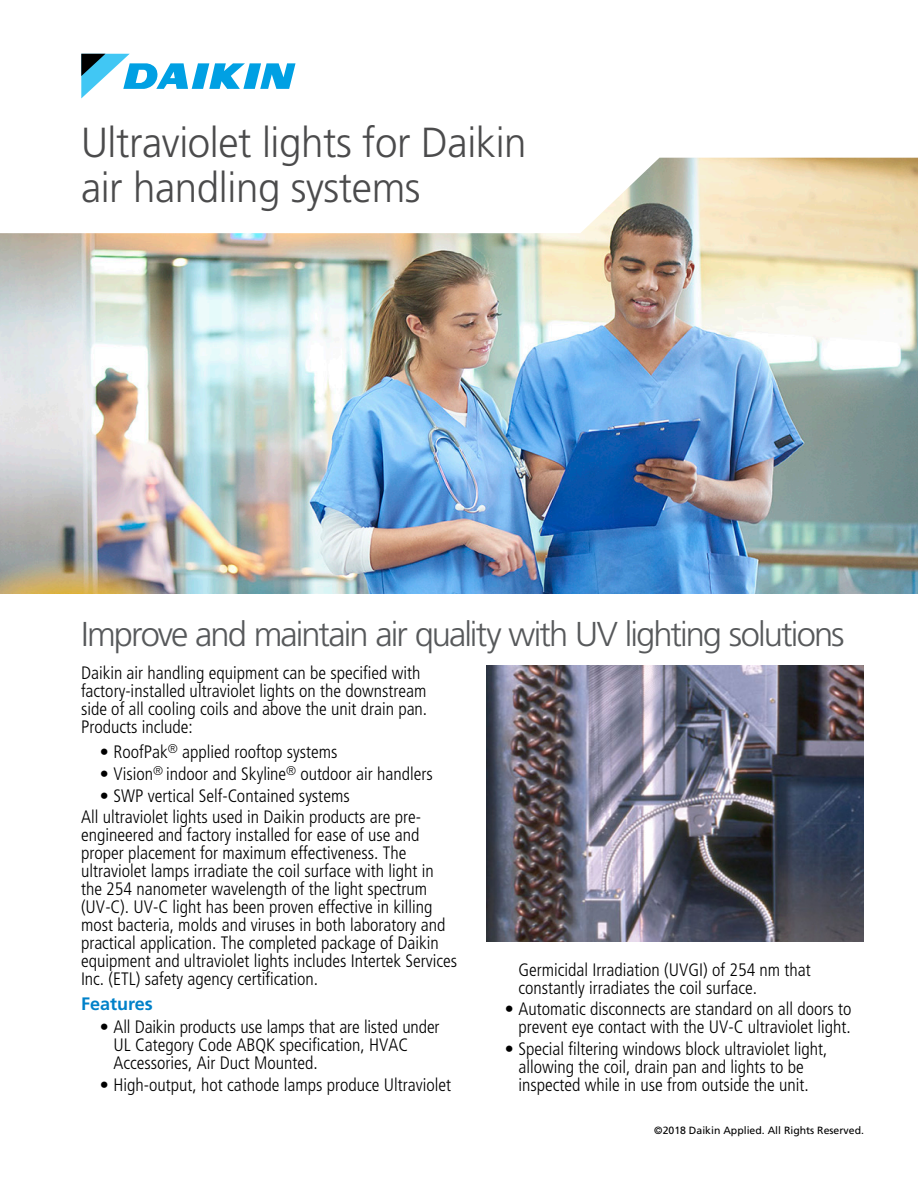
<style>
.page{position:relative;width:918px;height:1188px;background:#fff}
.page>*{position:absolute;margin:0;border:0;box-sizing:border-box;transform-origin:0 0}
.t1{font:300 42px/45px "Frutiger LT Std";letter-spacing:-.01em;color:#4b4b4c;scale:.96 1}
.Headline_01{font:300 34.5px "Frutiger LT Std";letter-spacing:-.055em;color:#57595b}
.Body{font:300 condensed 18px/18px "Frutiger LT Std";color:#000}
.Blue_Subhead{font:700 18px "Frutiger LT Std";color:#0081c9}
.t2{font:10.5px "Frutiger LT Std";color:#000}
</style>
<div class="page">
<svg style="left:81px;top:54px;width:215px;height:44px"></svg>
<img style="left:0;top:158px;width:918px;height:436px">
<img style="left:486px;top:666px;width:378px;height:276px">
<h1 class="t1" style="left:81px;top:121px;width:466px">Ultraviolet lights for Daikin air handling systems</h1>
<p class="Headline_01" style="left:81px;top:614px;width:765px">Improve and maintain air quality with UV lighting solutions</p>
<p class="Body" style="left:81px;top:664px;width:348px">Daikin air handling equipment can be specified with factory-installed ultraviolet lights on the downstream side of all cooling coils and above the unit drain pan.<br>Products include:</p>
<p class="Body" style="left:100px;top:743px;width:239px">• RoofPak<sup>®</sup> applied rooftop systems</p>
<p class="Body" style="left:100px;top:765px;width:334px">• Vision<sup>®</sup> indoor and Skyline<sup>®</sup> outdoor air handlers</p>
<p class="Body" style="left:100px;top:787px;width:251px">• SWP vertical Self-Contained systems</p>
<p class="Body" style="left:81px;top:808px;width:378px">All ultraviolet lights used in Daikin products are pre&shy;engineered and factory installed for ease of use and proper placement for maximum effectiveness. The ultraviolet lamps irradiate the coil surface with light in the 254 nanometer wavelength of the light spectrum (UV-C). UV-C light has been proven effective in killing most bacteria, molds and viruses in both laboratory and practical application. The completed package of Daikin equipment and ultraviolet lights includes Intertek Services Inc. (ETL) safety agency certification.</p>
<p class="Blue_Subhead" style="left:81px;top:993px;width:73px">Features</p>
<p class="Body" style="left:113px;top:1018px;width:328px;text-indent:-14px">• All Daikin products use lamps that are listed under<br>UL Category Code ABQK specification, HVAC<br>Accessories, Air Duct Mounted.</p>
<p class="Body" style="left:100px;top:1076px;width:353px">• High-output, hot cathode lamps produce Ultraviolet</p>
<p class="Body" style="left:518px;top:961px;width:294px">Germicidal Irradiation (UVGI) of 254 nm that constantly irradiates the coil surface.</p>
<p class="Body" style="left:505px;top:1000px;width:348px;text-align:right">• Automatic disconnects are standard on all doors to prevent eye contact with the UV-C ultraviolet light.</p>
<p class="Body" style="left:505px;top:1040px;width:324px;text-align:center">• Special filtering windows block ultraviolet light, allowing the coil, drain pan and lights to be inspected while in use from outside the unit.</p>
<p class="t2" style="left:654px;top:1124px;width:211px">©2018 Daikin Applied. All Rights Reserved.</p>
</div>
